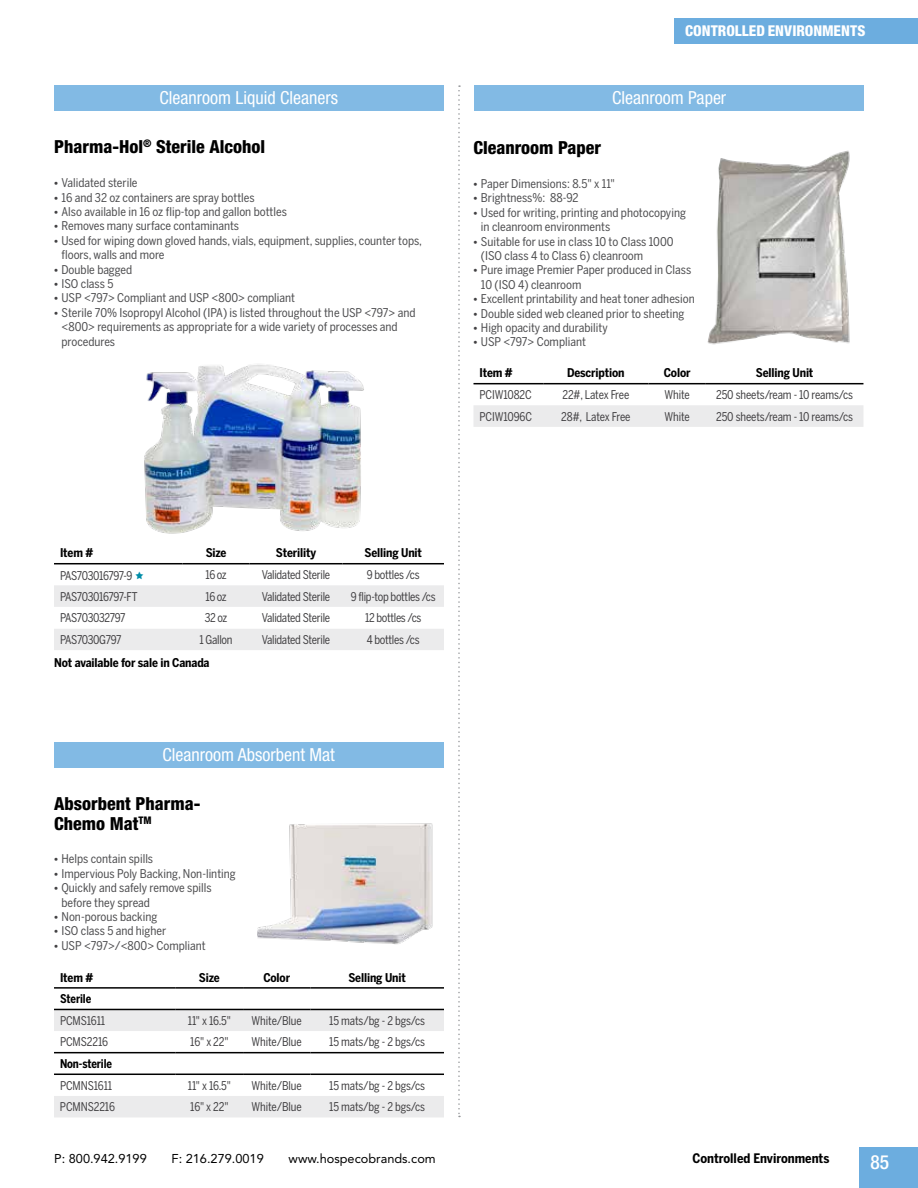
<style>
.page{position:relative;width:918px;height:1188px;background:#fff}
.page>*{position:absolute;margin:0;border:0;box-sizing:border-box;transform-origin:0 0}
.t1{font:500 condensed 19.5px "Helvetica Neue LT Std";color:#fff}
.t2{font:800 condensed 18px/19.5px "Helvetica Neue LT Std";color:#000}
.t3{font:condensed 18px "Helvetica Neue LT Std";color:#fff}
.t4{font:800 condensed 14.85px "Helvetica Neue LT Std";color:#fff}
.t5{font:700 13.05px "Benton Sans Cond";color:#000}
.t6{font:12.75px "Avenir LT Std";color:#000}
.t7{font:12px/14.4px "Benton Sans Cond";color:#4d4d4f}
.t8{font:12px "Benton Sans Cond";letter-spacing:-.02em;color:#414042;scale:.94 1}
.t9{font:700 12px "Benton Sans Cond";letter-spacing:-.01em;color:#000}
.t10{font:12px "Benton Sans Cond";letter-spacing:-.04em;color:#414042;scale:.94 1}
.t11{font:700 12px "Benton Sans Cond";letter-spacing:-.01em;color:#000;scale:.94 1}
.s1{font-family:"Myriad Pro";font-size:14.25px;color:#414042}
</style>
<div class="page">
<svg style="left:458px;top:85px;width:2px;height:1032px"></svg>
<img style="left:257px;top:823px;width:176px;height:122px">
<svg style="left:54px;top:1008px;width:390px;height:109px"></svg>
<hr style="left:54px;top:987px;width:122px;height:2px;background:#000">
<hr style="left:176px;top:987px;width:67px;height:2px;background:#000">
<hr style="left:243px;top:987px;width:67px;height:2px;background:#000">
<hr style="left:310px;top:987px;width:134px;height:2px;background:#000">
<hr style="left:54px;top:1009px;width:122px;height:1px;background:#000">
<hr style="left:176px;top:1009px;width:67px;height:1px;background:#000">
<hr style="left:243px;top:1009px;width:67px;height:1px;background:#000">
<hr style="left:54px;top:1052px;width:122px;height:1px;background:#000">
<hr style="left:176px;top:1052px;width:67px;height:1px;background:#000">
<hr style="left:243px;top:1052px;width:67px;height:1px;background:#000">
<hr style="left:54px;top:1074px;width:122px;height:1px;background:#000">
<hr style="left:176px;top:1074px;width:67px;height:1px;background:#000">
<hr style="left:243px;top:1074px;width:67px;height:1px;background:#000">
<hr style="left:310px;top:1009px;width:134px;height:1px;background:#000">
<hr style="left:310px;top:1052px;width:134px;height:1px;background:#000">
<hr style="left:310px;top:1074px;width:134px;height:1px;background:#000">
<div style="left:54px;top:742px;width:389px;height:25px;background:#82bae4"></div>
<div style="left:475px;top:85px;width:389px;height:26px;background:#82bae4"></div>
<div style="left:54px;top:85px;width:389px;height:26px;background:#82bae4"></div>
<img style="left:707px;top:150px;width:143px;height:195px">
<svg style="left:473px;top:384px;width:390px;height:43px"></svg>
<hr style="left:473px;top:383px;width:70px;height:1px;background:#000">
<hr style="left:543px;top:383px;width:106px;height:1px;background:#000">
<hr style="left:649px;top:383px;width:57px;height:1px;background:#000">
<hr style="left:706px;top:383px;width:157px;height:1px;background:#000">
<img style="left:144px;top:364px;width:220px;height:170px">
<svg style="left:54px;top:585px;width:390px;height:65px"></svg>
<hr style="left:54px;top:563px;width:129px;height:1px;background:#000">
<hr style="left:183px;top:563px;width:67px;height:1px;background:#000">
<hr style="left:250px;top:563px;width:92px;height:1px;background:#000">
<hr style="left:342px;top:563px;width:102px;height:1px;background:#000">
<div style="left:860px;top:1148px;width:58px;height:40px;background:#6caddf"></div>
<div style="left:674px;top:18px;width:244px;height:26px;background:#6caddf"></div>
<p class="t4" style="left:685px;top:22px;width:182px">CONTROLLED ENVIRONMENTS</p>
<h2 class="t3" style="left:159px;top:87px;width:180px">Cleanroom Liquid Cleaners</h2>
<h2 class="t3" style="left:612px;top:87px;width:116px">Cleanroom Paper</h2>
<h2 class="t2" style="left:473px;top:138px;width:129px">Cleanroom Paper</h2>
<p class="t7" style="left:473px;top:176px;width:143px"><span class="s1">•</span> Paper Dimensions: 8.5" x 11"</p>
<p class="t7" style="left:473px;top:191px;width:107px"><span class="s1">•</span> Brightness%: 88-92</p>
<p class="t7" style="left:481px;top:205px;width:206px;text-indent:-7px"><span class="s1">•</span> Used for writing, printing and photocopying in cleanroom environments</p>
<p class="t7" style="left:481px;top:234px;width:194px;text-indent:-7px"><span class="s1">•</span> Suitable for use in class 10 to Class 1000 (ISO class 4 to Class 6) cleanroom</p>
<p class="t7" style="left:481px;top:263px;width:212px;text-indent:-7px"><span class="s1">•</span> Pure image Premier Paper produced in Class<br>10 (ISO 4) cleanroom</p>
<p class="t7" style="left:473px;top:292px;width:223px"><span class="s1">•</span> Excellent printability and heat toner adhesion</p>
<p class="t7" style="left:473px;top:306px;width:212px"><span class="s1">•</span> Double sided web cleaned prior to sheeting</p>
<p class="t7" style="left:473px;top:320px;width:136px"><span class="s1">•</span> High opacity and durability</p>
<p class="t7" style="left:473px;top:335px;width:114px"><span class="s1">•</span> USP &lt;797&gt; Compliant</p>
<p class="t9" style="left:479px;top:366px;width:35px">Item #</p>
<p class="t9" style="left:567px;top:366px;width:59px">Description</p>
<p class="t9" style="left:664px;top:366px;width:28px">Color</p>
<p class="t9" style="left:756px;top:366px;width:59px">Selling Unit</p>
<p class="t8" style="left:479px;top:388px;width:57px">PCIW1082C</p>
<p class="t8" style="left:563px;top:388px;width:73px">22#, Latex Free</p>
<p class="t8" style="left:665px;top:388px;width:28px">White</p>
<p class="t8" style="left:716px;top:388px;width:147px">250 sheets/ream - 10 reams/cs</p>
<p class="t8" style="left:479px;top:409px;width:57px">PCIW1096C</p>
<p class="t8" style="left:561px;top:409px;width:75px">28#, Latex Free</p>
<p class="t8" style="left:665px;top:409px;width:28px">White</p>
<p class="t8" style="left:716px;top:409px;width:147px">250 sheets/ream - 10 reams/cs</p>
<h2 class="t2" style="left:54px;top:137px;width:213px">Pharma-Hol<sup>®</sup> Sterile Alcohol</h2>
<p class="t7" style="left:54px;top:176px;width:85px"><span class="s1">•</span> Validated sterile</p>
<p class="t7" style="left:54px;top:190px;width:202px"><span class="s1">•</span> 16 and 32 oz containers are spray bottles</p>
<p class="t7" style="left:54px;top:204px;width:234px"><span class="s1">•</span> Also available in 16 oz flip-top and gallon bottles</p>
<p class="t7" style="left:54px;top:219px;width:187px"><span class="s1">•</span> Removes many surface contaminants</p>
<p class="t7" style="left:62px;top:233px;width:362px;text-indent:-8px"><span class="s1">•</span> Used for wiping down gloved hands, vials, equipment, supplies, counter tops, floors, walls and more</p>
<p class="t7" style="left:54px;top:262px;width:80px"><span class="s1">•</span> Double bagged</p>
<p class="t7" style="left:54px;top:276px;width:61px"><span class="s1">•</span> ISO class 5</p>
<p class="t7" style="left:54px;top:291px;width:243px"><span class="s1">•</span> USP &lt;797&gt; Compliant and USP &lt;800&gt; compliant</p>
<p class="t7" style="left:62px;top:305px;width:356px;text-indent:-8px"><span class="s1">•</span> Sterile 70% Isopropyl Alcohol (IPA) is listed throughout the USP &lt;797&gt; and &lt;800&gt; requirements as appropriate for a wide variety of processes and procedures</p>
<p class="t9" style="left:60px;top:546px;width:35px">Item #</p>
<p class="t9" style="left:206px;top:546px;width:22px">Size</p>
<p class="t9" style="left:276px;top:546px;width:42px">Sterility</p>
<p class="t9" style="left:365px;top:546px;width:59px">Selling Unit</p>
<p class="t10" style="left:60px;top:568px;width:79px">PAS703016797-9</p>
<p class="t8" style="left:205px;top:568px;width:24px">16 oz</p>
<p class="t8" style="left:262px;top:568px;width:74px">Validated Sterile</p>
<p class="t8" style="left:367px;top:568px;width:58px">9 bottles /cs</p>
<p class="t8" style="left:60px;top:589px;width:84px">PAS703016797-FT</p>
<p class="t8" style="left:205px;top:589px;width:24px">16 oz</p>
<p class="t8" style="left:262px;top:589px;width:74px">Validated Sterile</p>
<p class="t8" style="left:351px;top:589px;width:92px">9 flip-top bottles /cs</p>
<p class="t10" style="left:60px;top:611px;width:71px">PAS703032797</p>
<p class="t8" style="left:205px;top:611px;width:26px">32 oz</p>
<p class="t8" style="left:262px;top:611px;width:74px">Validated Sterile</p>
<p class="t8" style="left:365px;top:611px;width:62px">12 bottles /cs</p>
<p class="t8" style="left:60px;top:632px;width:67px">PAS7030G797</p>
<p class="t8" style="left:200px;top:632px;width:37px">1 Gallon</p>
<p class="t8" style="left:262px;top:632px;width:74px">Validated Sterile</p>
<p class="t8" style="left:367px;top:632px;width:58px">4 bottles /cs</p>
<p class="t9" style="left:54px;top:655px;width:157px">Not available for sale in Canada</p>
<h2 class="t3" style="left:163px;top:744px;width:174px">Cleanroom Absorbent Mat</h2>
<h2 class="t2" style="left:54px;top:794px;width:148px">Absorbent Pharma-<br>Chemo Mat<sup>TM</sup></h2>
<p class="t7" style="left:54px;top:852px;width:101px"><span class="s1">•</span> Helps contain spills</p>
<p class="t7" style="left:54px;top:866px;width:183px"><span class="s1">•</span> Impervious Poly Backing, Non-linting</p>
<p class="t7" style="left:62px;top:881px;width:152px;text-indent:-8px"><span class="s1">•</span> Quickly and safely remove spills before they spread</p>
<p class="t7" style="left:54px;top:909px;width:105px"><span class="s1">•</span> Non-porous backing</p>
<p class="t7" style="left:54px;top:924px;width:114px"><span class="s1">•</span> ISO class 5 and higher</p>
<p class="t7" style="left:54px;top:938px;width:153px"><span class="s1">•</span> USP &lt;797&gt;/&lt;800&gt; Compliant</p>
<p class="t9" style="left:60px;top:970px;width:35px">Item #</p>
<p class="t9" style="left:199px;top:970px;width:22px">Size</p>
<p class="t9" style="left:263px;top:970px;width:28px">Color</p>
<p class="t9" style="left:348px;top:970px;width:59px">Selling Unit</p>
<p class="t11" style="left:60px;top:992px;width:35px">Sterile</p>
<p class="t8" style="left:60px;top:1013px;width:50px">PCMS1611</p>
<p class="t8" style="left:188px;top:1013px;width:47px">11" x 16.5"</p>
<p class="t8" style="left:252px;top:1013px;width:55px">White/Blue</p>
<p class="t8" style="left:329px;top:1013px;width:103px">15 mats/bg - 2 bgs/cs</p>
<p class="t8" style="left:60px;top:1035px;width:53px">PCMS2216</p>
<p class="t8" style="left:190px;top:1035px;width:42px">16" x 22"</p>
<p class="t8" style="left:252px;top:1035px;width:55px">White/Blue</p>
<p class="t8" style="left:329px;top:1035px;width:103px">15 mats/bg - 2 bgs/cs</p>
<p class="t11" style="left:60px;top:1056px;width:57px">Non-sterile</p>
<p class="t8" style="left:60px;top:1078px;width:57px">PCMNS1611</p>
<p class="t8" style="left:188px;top:1078px;width:47px">11" x 16.5"</p>
<p class="t8" style="left:252px;top:1078px;width:55px">White/Blue</p>
<p class="t8" style="left:329px;top:1078px;width:103px">15 mats/bg - 2 bgs/cs</p>
<p class="t8" style="left:60px;top:1100px;width:60px">PCMNS2216</p>
<p class="t8" style="left:190px;top:1100px;width:42px">16" x 22"</p>
<p class="t8" style="left:252px;top:1100px;width:55px">White/Blue</p>
<p class="t8" style="left:329px;top:1100px;width:103px">15 mats/bg - 2 bgs/cs</p>
<p class="t6" style="left:54px;top:1151px;width:94px">P: 800.942.9199</p>
<p class="t6" style="left:172px;top:1151px;width:94px">F: 216.279.0019</p>
<p class="t6" style="left:289px;top:1151px;width:149px">www.hospecobrands.com</p>
<p class="t5" style="left:692px;top:1151px;width:139px">Controlled Environments</p>
<h1 class="t1" style="left:870px;top:1151px;width:20px">85</h1>
</div>
